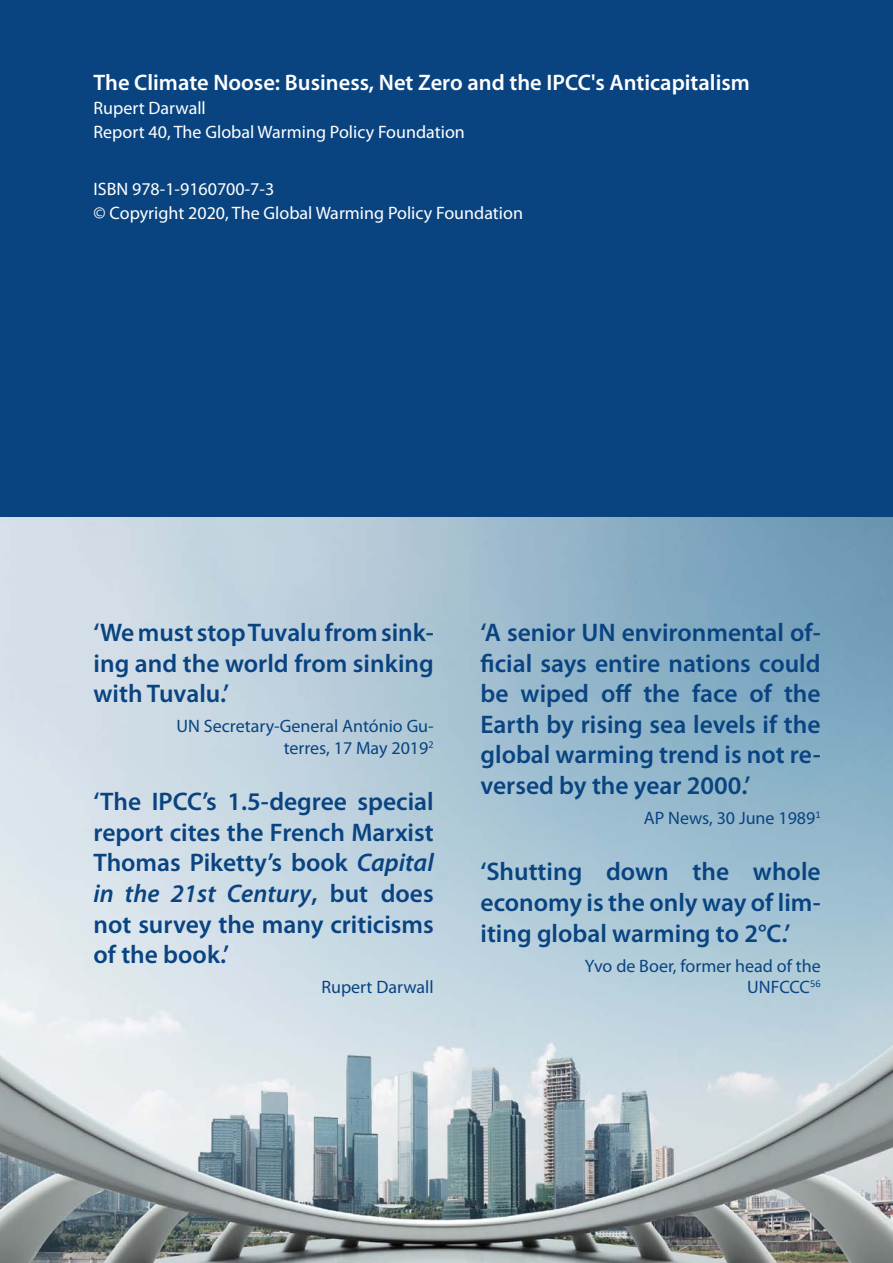
<style>
.page{position:relative;width:893px;height:1263px;background:#fff}
.page>*{position:absolute;margin:0;border:0;box-sizing:border-box;transform-origin:0 0}
.t1{font:600 25.5px/30.6px "Myriad Pro";color:#094481;text-align:justify}
.First{font:600 22.5px "Myriad Pro";color:#fff}
.First-2{font:18px "Myriad Pro";color:#fff}
.t2{font:18px/21.6px "Myriad Pro";color:#094481;text-align:right}
.s1{font-style:italic}
</style>
<div class="page">
<div style="left:0;top:0;width:893px;height:517px;background:#094481"></div>
<img style="left:0;top:517px;width:893px;height:746px">
<p class="First" style="left:94px;top:68px;width:658px">The Climate Noose: Business, Net Zero and the IPCC's Anticapitalism</p>
<p class="First-2" style="left:94px;top:97px;width:114px">Rupert Darwall</p>
<p class="First-2" style="left:94px;top:121px;width:373px">Report 40, The Global Warming Policy Foundation</p>
<p class="First-2" style="left:94px;top:178px;width:182px">ISBN 978-1-9160700-7-3</p>
<p class="First-2" style="left:94px;top:202px;width:431px">© Copyright 2020, The Global Warming Policy Foundation</p>
<p class="t1" style="left:94px;top:616px;width:342px">‘We must stop Tuvalu from sink&shy;ing and the world from sinking with Tuvalu.’</p>
<p class="t2" style="left:177px;top:715px;width:259px">UN Secretary-General António Gu&shy;terres, 17 May 2019<sup>2</sup></p>
<p class="t1" style="left:94px;top:786px;width:342px">‘The IPCC’s 1.5-degree special report cites the French Marxist Thomas Piketty’s book <span class="s1">Capital in the 21st Century</span>, but does not survey the many criticisms of the book.’</p>
<p class="t2" style="left:321px;top:976px;width:114px">Rupert Darwall</p>
<p class="t1" style="left:480px;top:616px;width:342px">‘A senior UN environmental of&shy;ficial says entire nations could be wiped off the face of the Earth by rising sea levels if the global warming trend is not re&shy;versed by the year 2000.’</p>
<p class="t2" style="left:644px;top:807px;width:178px">AP News, 30 June 1989<sup>1</sup></p>
<p class="t1" style="left:480px;top:856px;width:342px">‘Shutting down the whole economy is the only way of lim&shy;iting global warming to 2°C.’</p>
<p class="t2" style="left:585px;top:954px;width:237px">Yvo de Boer, former head of the<br>UNFCCC<sup>56</sup></p>
</div>
